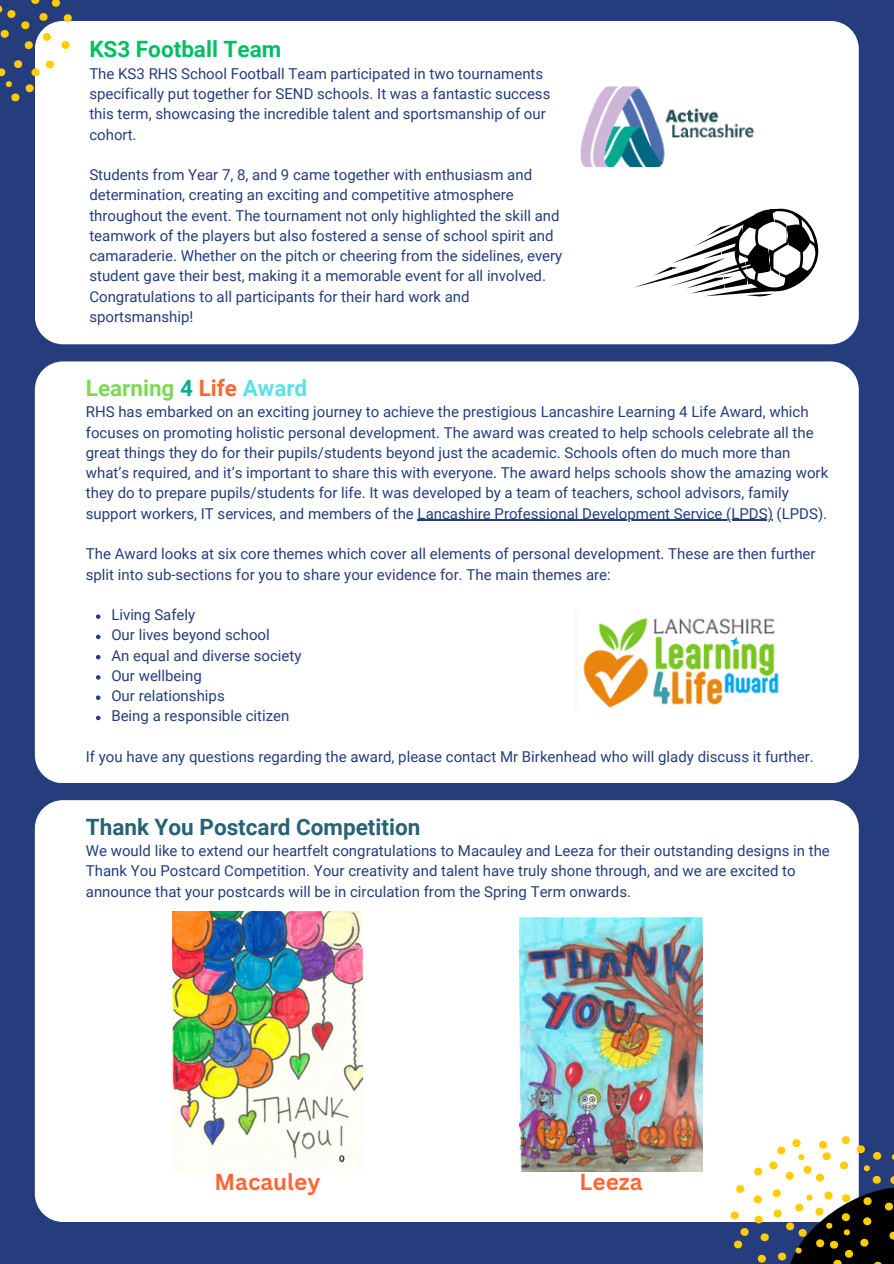
<style>
.page{position:relative;width:894px;height:1264px;background:#fff}
.page>*{position:absolute;margin:0;border:0;box-sizing:border-box;transform-origin:0 0}
.t1{font:700 22.5px "Roboto";color:#276374}
.t2{font:700 22.5px "Roboto";color:#7ed957}
.t3{font:700 22.5px "Roboto";color:#00bf63}
.t4{font:700 22.5px "Canva Sans";color:#f63}
.t5{font:15px/20.2px "Roboto";color:#253d7d}
.s1{color:#13ab92}
.s2{color:#f63}
.s3{color:#5ce1e6}
</style>
<div class="page">
<div style="left:0;top:0;width:893px;height:1263px;background:#253d7d"></div>
<div style="left:35px;top:21px;width:823px;height:323px;background:#fff;border-radius:28px"></div>
<img style="left:580px;top:86px;width:175px;height:82px">
<svg style="left:634px;top:208px;width:185px;height:89px"></svg>
<svg style="left:0;top:0;width:72px;height:102px"></svg>
<div style="left:35px;top:361px;width:823px;height:422px;background:#fff;border-radius:28px"></div>
<img style="left:583px;top:617px;width:196px;height:91px">
<hr style="left:417px;top:520px;width:355px;height:1px;background:#253d7d">
<svg style="left:96px;top:614px;width:4px;height:5px"></svg>
<svg style="left:96px;top:634px;width:4px;height:5px"></svg>
<svg style="left:96px;top:655px;width:4px;height:4px"></svg>
<svg style="left:96px;top:675px;width:4px;height:4px"></svg>
<svg style="left:96px;top:695px;width:4px;height:5px"></svg>
<svg style="left:96px;top:715px;width:4px;height:5px"></svg>
<div style="left:35px;top:800px;width:823px;height:421px;background:#fff;border-radius:28px"></div>
<svg style="left:729px;top:1133px;width:164px;height:131px"></svg>
<img style="left:173px;top:911px;width:190px;height:260px">
<img style="left:520px;top:917px;width:182px;height:254px">
<p class="t3" style="left:89px;top:37px;width:193px">KS3 Football Team</p>
<p class="t5" style="left:89px;top:63px;width:462px">The KS3 RHS School Football Team participated in two tournaments specifically put together for SEND schools. It was a fantastic success this term, showcasing the incredible talent and sportsmanship of our cohort.</p>
<p class="t5" style="left:89px;top:165px;width:474px">Students from Year 7, 8, and 9 came together with enthusiasm and determination, creating an exciting and competitive atmosphere throughout the event. The tournament not only highlighted the skill and teamwork of the players but also fostered a sense of school spirit and camaraderie. Whether on the pitch or cheering from the sidelines, every student gave their best, making it a memorable event for all involved.<br>Congratulations to all participants for their hard work and sportsmanship!</p>
<p class="t2" style="left:86px;top:375px;width:223px">Learning <span class="s1">4</span> <span class="s2">Life</span> <span class="s3">Award</span></p>
<p class="t5" style="left:86px;top:402px;width:743px">RHS has embarked on an exciting journey to achieve the prestigious Lancashire Learning 4 Life Award, which focuses on promoting holistic personal development. The award was created to help schools celebrate all the great things they do for their pupils/students beyond just the academic. Schools often do much more than what’s required, and it’s important to share this with everyone. The award helps schools show the amazing work they do to prepare pupils/students for life. It was developed by a team of teachers, school advisors, family support workers, IT services, and members of the Lancashire Professional Development Service (LPDS) (LPDS).</p>
<p class="t5" style="left:86px;top:544px;width:731px">The Award looks at six core themes which cover all elements of personal development. These are then further split into sub-sections for you to share your evidence for. The main themes are:</p>
<p class="t5" style="left:111px;top:604px;width:192px">Living Safely<br>Our lives beyond school<br>An equal and diverse society<br>Our wellbeing</p>
<p class="t5" style="left:111px;top:685px;width:115px">Our relationships</p>
<p class="t5" style="left:111px;top:706px;width:179px">Being a responsible citizen</p>
<p class="t5" style="left:86px;top:746px;width:729px">If you have any questions regarding the award, please contact Mr Birkenhead who will glady discuss it further.</p>
<p class="t1" style="left:86px;top:813px;width:336px">Thank You Postcard Competition</p>
<p class="t5" style="left:86px;top:840px;width:745px">We would like to extend our heartfelt congratulations to Macauley and Leeza for their outstanding designs in the<br>Thank You Postcard Competition. Your creativity and talent have truly shone through, and we are excited to announce that your postcards will be in circulation from the Spring Term onwards.</p>
<p class="t4" style="left:214px;top:1165px;width:107px">Macauley</p>
<p class="t4" style="left:579px;top:1165px;width:64px">Leeza</p>
</div>
